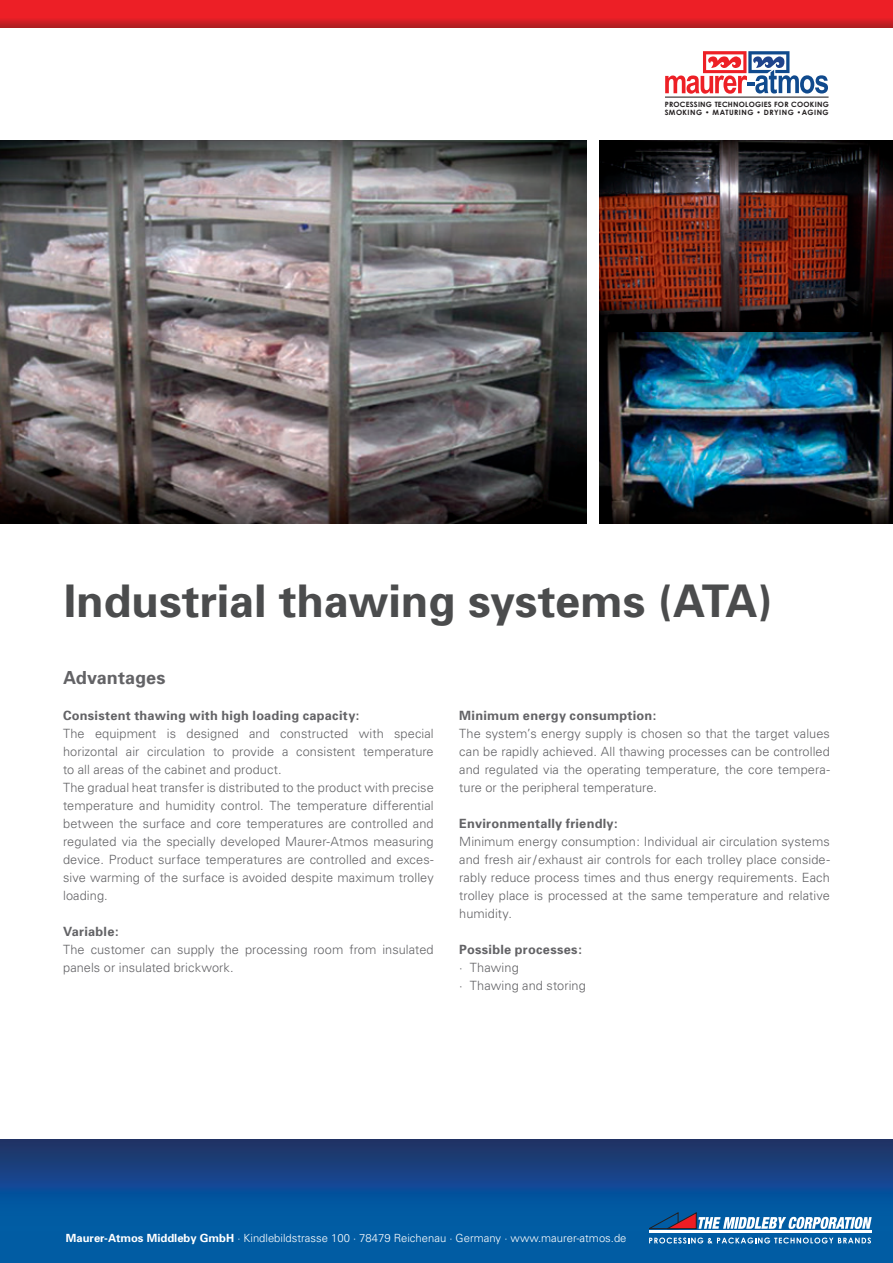
<style>
.page{position:relative;width:893px;height:1263px;background:#fff}
.page>*{position:absolute;margin:0;border:0;box-sizing:border-box;transform-origin:0 0}
.t1{font:700 45px "Univers";color:#4b4c4d}
.t2{font:700 18px "Univers";letter-spacing:.005em;color:#636366}
.t3{font:300 12.75px/18px "Univers";letter-spacing:.005em;color:#636366}
.t4{font:700 12.75px "Univers";letter-spacing:.02em;color:#636366}
.t5{font:300 11.25px "Univers";color:#fff}
.t6{font:700 7.35px/7.9px "Century Gothic";letter-spacing:.03em;color:#231f20}
.s1{font-weight:700}
</style>
<div class="page">
<svg style="left:0;top:1140px;width:893px;height:123px;background:#0c4e92"></svg>
<svg style="left:665px;top:51px;width:163px;height:43px"></svg>
<hr style="left:665px;top:97px;width:164px;height:1px;background:#211e1e">
<hr style="left:649px;top:1231px;width:223px;height:2px;background:#fff">
<svg style="left:646px;top:1212px;width:226px;height:17px"></svg>
<svg style="left:649px;top:1237px;width:222px;height:6px"></svg>
<svg style="left:0;top:0;width:893px;height:28px;background:#df1e25"></svg>
<img style="left:600px;top:141px;width:293px;height:191px">
<img style="left:0;top:141px;width:587px;height:382px">
<img style="left:600px;top:332px;width:293px;height:191px">
<p class="t6" style="left:665px;top:100px;width:166px">PROCESSING TECHNOLOGIES FOR COOKING<br>SMOKING • MATURING • DRYING •AGING</p>
<h1 class="t1" style="left:64px;top:573px;width:710px">Industrial thawing systems (ATA)</h1>
<h2 class="t2" style="left:63px;top:667px;width:104px">Advantages</h2>
<p class="t4" style="left:63px;top:708px;width:298px">Consistent thawing with high loading capacity:</p>
<p class="t3" style="left:63px;top:724px;width:372px">The equipment is designed and constructed with special horizontal air circulation to provide a consistent temperature to all areas of the cabinet and product.<br>The gradual heat transfer is distributed to the product with precise temperature and humidity control. The temperature differential between the surface and core temperatures are controlled and regulated via the specially developed Maurer-Atmos measuring device. Product surface temperatures are controlled and exces&shy;sive warming of the surface is avoided despite maximum trolley loading.</p>
<p class="t4" style="left:63px;top:924px;width:57px">Variable:</p>
<p class="t3" style="left:63px;top:941px;width:372px">The customer can supply the processing room from insulated panels or insulated brickwork.</p>
<p class="t4" style="left:459px;top:708px;width:199px">Minimum energy consumption:</p>
<p class="t3" style="left:459px;top:725px;width:372px;text-align:justify">The system’s energy supply is chosen so that the target values can be rapidly achieved. All thawing processes can be controlled and regulated via the operating temperature, the core tempera&shy;ture or the peripheral temperature.</p>
<p class="t4" style="left:459px;top:816px;width:160px">Environmentally friendly:</p>
<p class="t3" style="left:459px;top:833px;width:372px;text-align:justify">Minimum energy consumption: Individual air circulation systems and fresh air/exhaust air controls for each trolley place conside&shy;rably reduce process times and thus energy requirements. Each trolley place is processed at the same temperature and relative humidity.</p>
<p class="t4" style="left:459px;top:942px;width:124px">Possible processes:</p>
<p class="t3" style="left:459px;top:959px;width:128px">· Thawing<br>· Thawing and storing</p>
<p class="t5" style="left:66px;top:1231px;width:562px"><span class="s1">Maurer-Atmos Middleby GmbH</span> · Kindlebildstrasse 100 · 78479 Reichenau · Germany · www.maurer-atmos.de</p>
</div>
